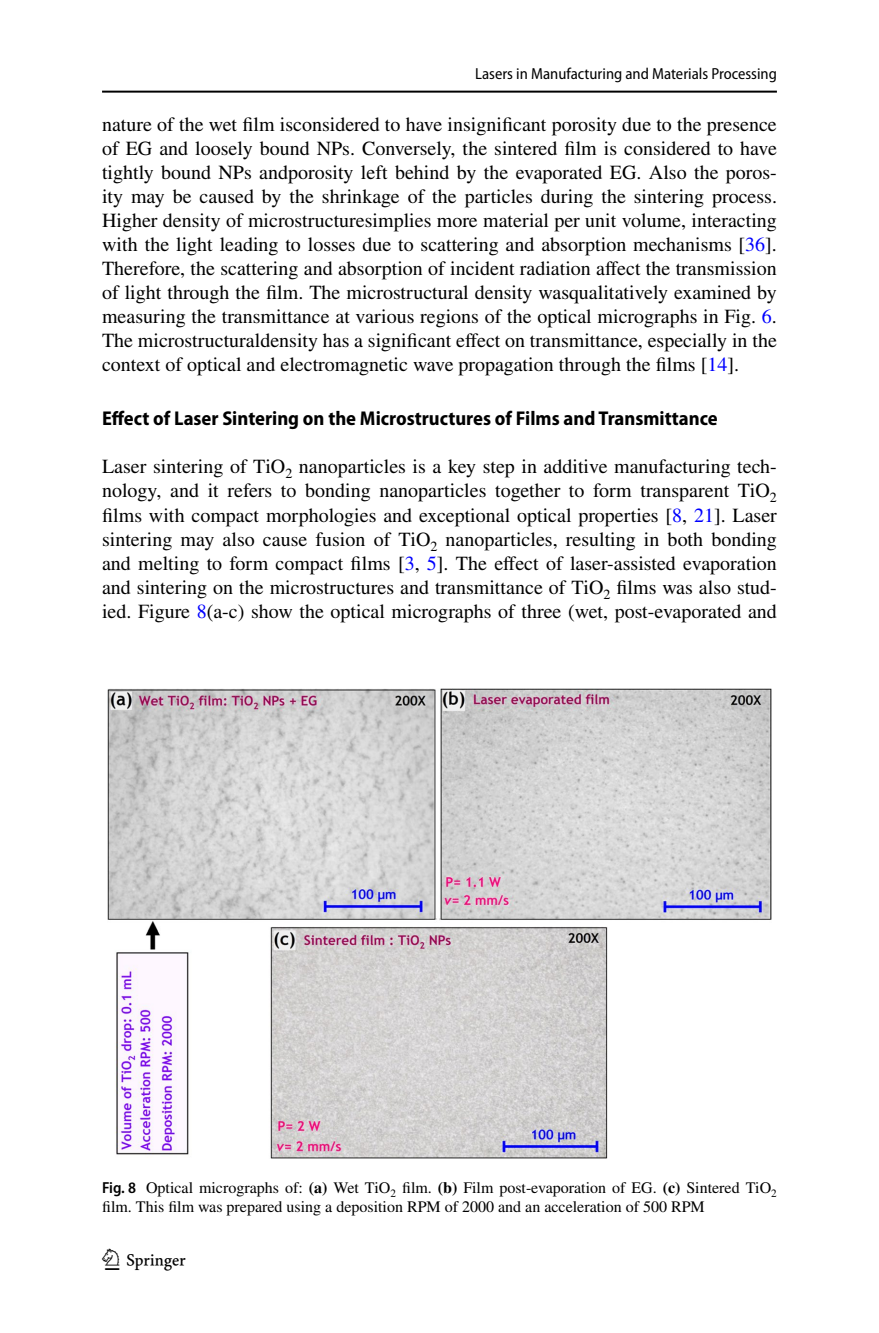
<style>
.page{position:relative;width:879px;height:1333px;background:#fff}
.page>*{position:absolute;margin:0;border:0;box-sizing:border-box;transform-origin:0 0}
.t1{font:30px "Springnew Regular 4";color:#000}
.t2{font:20px/24px "STIX";color:#000;text-align:justify}
.t3{font:700 semi-condensed 20px "Myriad Pro";color:#000}
.t4{font:16px/19px "STIX";color:#000}
.t5{font:semi-condensed 16px "Myriad Pro";color:#000}
.s1{color:#00f}
.s2{font-family:"Myriad Pro";font-weight:600;font-stretch:semi-condensed}
.s3{font-weight:700}
</style>
<div class="page">
<hr style="left:102px;top:91px;width:675px;height:2px;background:#000">
<img style="left:108px;top:688px;width:663px;height:470px">
<p class="t5" style="left:475px;top:65px;width:303px">Lasers in Manufacturing and Materials Processing</p>
<p class="t2" style="left:102px;top:114px;width:676px">nature of the wet film isconsidered to have insignificant porosity due to the presence of EG and loosely bound NPs. Conversely, the sintered film is considered to have tightly bound NPs andporosity left behind by the evaporated EG. Also the poros&shy;ity may be caused by the shrinkage of the particles during the sintering process.<br>Higher density of microstructuresimplies more material per unit volume, interacting with the light leading to losses due to scattering and absorption mechanisms [<span class="s1">36</span>].<br>Therefore, the scattering and absorption of incident radiation affect the transmission of light through the film. The microstructural density wasqualitatively examined by measuring the transmittance at various regions of the optical micrographs in Fig. <span class="s1">6</span>.<br>The microstructuraldensity has a significant effect on transmittance, especially in the context of optical and electromagnetic wave propagation through the films [<span class="s1">14</span>].</p>
<p class="t3" style="left:102px;top:407px;width:617px">Effect of Laser Sintering on the Microstructures of Films and Transmittance</p>
<p class="t2" style="left:102px;top:456px;width:676px">Laser sintering of TiO<sub>2</sub> nanoparticles is a key step in additive manufacturing tech&shy;nology, and it refers to bonding nanoparticles together to form transparent TiO<sub>2 </sub>films with compact morphologies and exceptional optical properties [<span class="s1">8</span>, <span class="s1">21</span>]. Laser sintering may also cause fusion of TiO<sub>2</sub> nanoparticles, resulting in both bonding and melting to form compact films [<span class="s1">3</span>, <span class="s1">5</span>]. The effect of laser-assisted evaporation and sintering on the microstructures and transmittance of TiO<sub>2</sub> films was also stud&shy;ied. Figure <span class="s1">8</span>(a-c) show the optical micrographs of three (wet, post-evaporated and</p>
<p class="t4" style="left:102px;top:1179px;width:676px"><span class="s2">Fig. 8</span> Optical micrographs of: <span class="s3">(a)</span> Wet TiO<sub>2</sub> film. <span class="s3">(b)</span> Film post-evaporation of EG. <span class="s3">(c)</span> Sintered TiO<sub>2 </sub>film. This film was prepared using a deposition RPM of 2000 and an acceleration of 500 RPM</p>
<h1 class="t1" style="left:105px;top:1248px;width:83px">1 3</h1>
</div>
